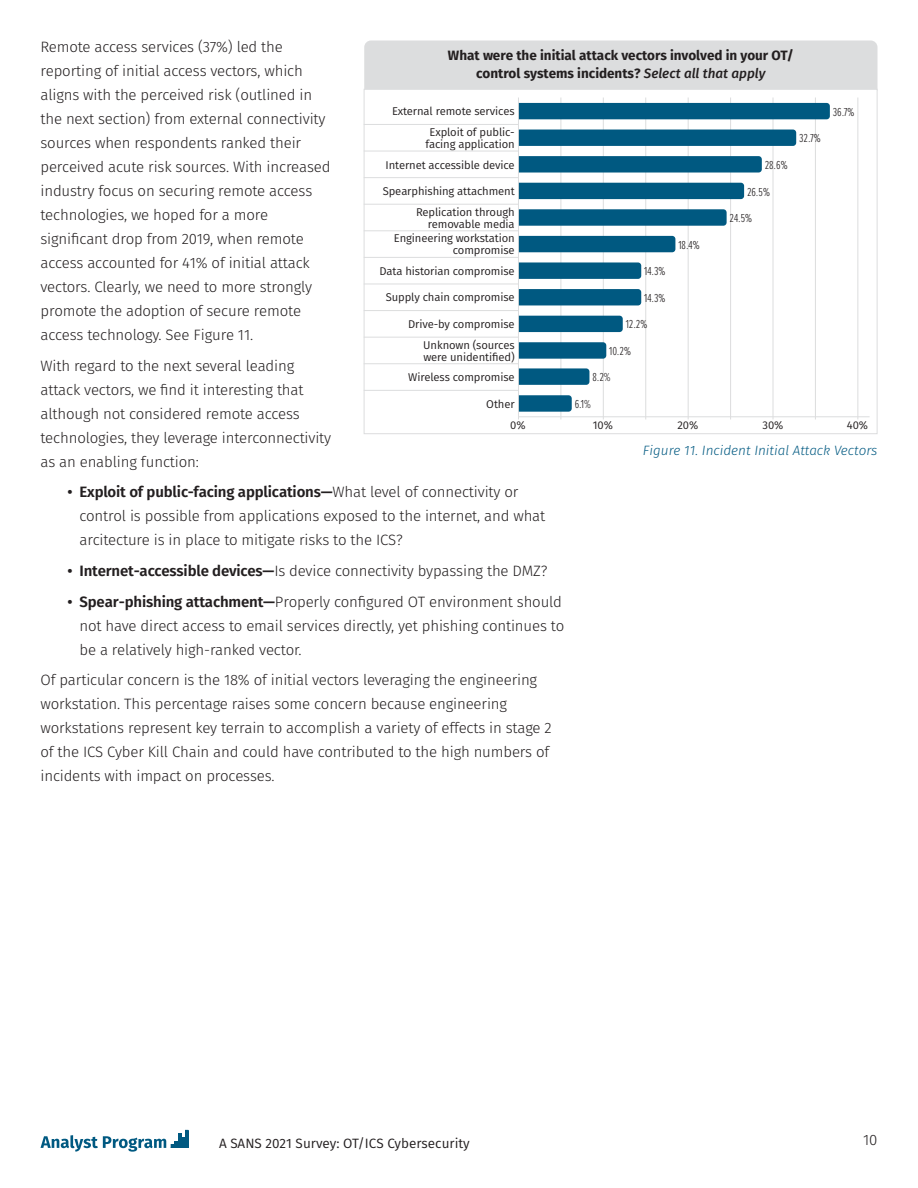
<style>
.page{position:relative;width:918px;height:1188px;background:#fff}
.page>*{position:absolute;margin:0;border:0;box-sizing:border-box;transform-origin:0 0}
.t1{font:300 15px/24px "Fira Sans";letter-spacing:-.01em;color:#231f20}
.t2{font:700 13.5px/18px "Fira Sans";color:#231f20;text-align:center}
.t3{font:italic 300 13.5px "Fira Sans";color:#005981}
.t4{font:13.5px "Fira Sans";color:#231f20}
.t5{font:300 12px/26.2px "Proxima Nova Ex Cn";color:#231f20}
.t6{font:11.25px/12px "Fira Sans";letter-spacing:-.01em;color:#231f20;text-align:right}
.s1{font-weight:600}
.s2{font-weight:500;font-style:italic}
.s3{font-weight:400}
</style>
<div class="page">
<hr style="left:178px;top:1133px;width:3px;height:15px;background:#005981">
<hr style="left:186px;top:1130px;width:3px;height:18px;background:#005981">
<svg style="left:41px;top:1135px;width:145px;height:17px"></svg>
<div style="left:364px;top:40px;width:514px;height:49px;background:#dcddde"></div>
<div style="left:364px;top:89px;width:514px;height:345px;background:#fff;border:1px solid #dcddde"></div>
<hr style="left:603px;top:98px;width:1px;height:322px;background:#dcddde">
<hr style="left:645px;top:98px;width:1px;height:322px;background:#dcddde">
<hr style="left:688px;top:98px;width:1px;height:322px;background:#dcddde">
<hr style="left:518px;top:98px;width:1px;height:322px;background:#dcddde">
<hr style="left:561px;top:98px;width:1px;height:322px;background:#dcddde">
<hr style="left:730px;top:98px;width:1px;height:322px;background:#dcddde">
<hr style="left:773px;top:98px;width:1px;height:322px;background:#dcddde">
<hr style="left:815px;top:98px;width:1px;height:322px;background:#dcddde">
<hr style="left:857px;top:98px;width:1px;height:322px;background:#dcddde">
<hr style="left:518px;top:416px;width:352px;height:1px;background:#dcddde">
<hr style="left:364px;top:124px;width:154px;height:1px;background:#dcddde">
<hr style="left:364px;top:151px;width:154px;height:1px;background:#dcddde">
<hr style="left:364px;top:177px;width:154px;height:1px;background:#dcddde">
<hr style="left:364px;top:204px;width:154px;height:1px;background:#dcddde">
<hr style="left:364px;top:390px;width:154px;height:1px;background:#dcddde">
<hr style="left:364px;top:257px;width:154px;height:1px;background:#dcddde">
<hr style="left:364px;top:230px;width:154px;height:1px;background:#dcddde">
<hr style="left:364px;top:284px;width:154px;height:1px;background:#dcddde">
<hr style="left:364px;top:310px;width:154px;height:1px;background:#dcddde">
<hr style="left:364px;top:337px;width:154px;height:1px;background:#dcddde">
<hr style="left:364px;top:363px;width:154px;height:1px;background:#dcddde">
<div style="left:519px;top:103px;width:311px;height:16px;background:#005981"></div>
<div style="left:519px;top:236px;width:156px;height:16px;background:#005981"></div>
<div style="left:519px;top:183px;width:225px;height:16px;background:#005981"></div>
<div style="left:519px;top:316px;width:104px;height:16px;background:#005981"></div>
<div style="left:519px;top:130px;width:277px;height:16px;background:#005981"></div>
<svg style="left:519px;top:262px;width:122px;height:17px;background:#095f85"></svg>
<svg style="left:519px;top:209px;width:208px;height:17px;background:#095f85"></svg>
<svg style="left:519px;top:342px;width:87px;height:17px"></svg>
<svg style="left:519px;top:368px;width:70px;height:17px"></svg>
<svg style="left:519px;top:395px;width:53px;height:17px"></svg>
<svg style="left:519px;top:156px;width:243px;height:17px;background:#095f85"></svg>
<div style="left:519px;top:289px;width:122px;height:16px;background:#005981"></div>
<p class="t1" style="left:40px;top:35px;width:292px">Remote access services (37%) led the reporting of initial access vectors, which aligns with the perceived risk (outlined in the next section) from external connectivity sources when respondents ranked their perceived acute risk sources. With increased industry focus on securing remote access technologies, we hoped for a more significant drop from 2019, when remote access accounted for 41% of initial attack vectors. Clearly, we need to more strongly promote the adoption of secure remote access technology. See Figure 11.</p>
<p class="t1" style="left:40px;top:353px;width:292px">With regard to the next several leading attack vectors, we find it interesting that although not considered remote access technologies, they leverage interconnectivity as an enabling function:</p>
<p class="t1" style="left:79px;top:480px;width:467px;text-indent:-12px"><span class="s1">• Exploit of public-facing applications—</span>What level of connectivity or control is possible from applications exposed to the internet, and what arcitecture is in place to mitigate risks to the ICS?</p>
<p class="t1" style="left:68px;top:559px;width:482px"><span class="s1">• Internet-accessible devices—</span>Is device connectivity bypassing the DMZ?</p>
<p class="t1" style="left:79px;top:590px;width:486px;text-indent:-12px"><span class="s1">• Spear-phishing attachment—</span>Properly configured OT environment should not have direct access to email services directly, yet phishing continues to be a relatively high-ranked vector.</p>
<p class="t1" style="left:40px;top:668px;width:513px">Of particular concern is the 18% of initial vectors leveraging the engineering workstation. This percentage raises some concern because engineering workstations represent key terrain to accomplish a variety of effects in stage 2 of the ICS Cyber Kill Chain and could have contributed to the high numbers of incidents with impact on processes.</p>
<p class="t2" style="left:448px;top:46px;width:347px">What were the initial attack vectors involved in your OT/ control systems incidents? <span class="s2">Select all that apply</span></p>
<p class="t6" style="left:392px;top:105px;width:124px">External remote services</p>
<p class="t5" style="left:833px;top:98px;width:23px">36.7<span class="s3">%</span></p>
<p class="t6" style="left:425px;top:126px;width:91px;text-align:center">Exploit of public&shy;facing application</p>
<p class="t5" style="left:799px;top:125px;width:23px">32.7<span class="s3">%</span></p>
<p class="t6" style="left:386px;top:159px;width:131px">Internet accessible device</p>
<p class="t5" style="left:765px;top:151px;width:24px">28.6<span class="s3">%</span></p>
<p class="t6" style="left:383px;top:185px;width:133px">Spearphishing attachment</p>
<p class="t5" style="left:747px;top:178px;width:24px">26.5<span class="s3">%</span></p>
<p class="t6" style="left:416px;top:206px;width:100px">Replication through removable media</p>
<p class="t5" style="left:730px;top:205px;width:24px">24.5<span class="s3">%</span></p>
<p class="t6" style="left:394px;top:232px;width:122px">Engineering workstation compromise</p>
<p class="t5" style="left:678px;top:231px;width:23px">18.4<span class="s3">%</span></p>
<p class="t6" style="left:380px;top:265px;width:137px">Data historian compromise</p>
<p class="t5" style="left:644px;top:258px;width:23px">14.3<span class="s3">%</span></p>
<p class="t6" style="left:386px;top:292px;width:130px">Supply chain compromise</p>
<p class="t6" style="left:408px;top:318px;width:108px">Drive-by compromise</p>
<p class="t5" style="left:644px;top:284px;width:23px">14.3<span class="s3">%</span></p>
<p class="t5" style="left:626px;top:311px;width:23px">12.2<span class="s3">%</span></p>
<p class="t5" style="left:592px;top:337px;width:40px;text-indent:17px">10.2<span class="s3">%<br></span>8.2%</p>
<p class="t6" style="left:423px;top:339px;width:93px;text-align:left">Unknown (sources were unidentified)</p>
<p class="t6" style="left:408px;top:371px;width:108px">Wireless compromise</p>
<p class="t6" style="left:486px;top:398px;width:30px">Other</p>
<p class="t5" style="left:575px;top:391px;width:18px">6.1%</p>
<p class="t6" style="left:510px;top:420px;width:17px">0%</p>
<p class="t6" style="left:593px;top:420px;width:22px">10%</p>
<p class="t6" style="left:677px;top:420px;width:22px">20%</p>
<p class="t6" style="left:762px;top:420px;width:23px">30%</p>
<p class="t6" style="left:847px;top:420px;width:23px">40%</p>
<p class="t3" style="left:643px;top:441px;width:236px">Figure 11. Incident Initial Attack Vectors</p>
<p class="t4" style="left:219px;top:1133px;width:252px">A SANS 2021 Survey: OT/ICS Cybersecurity</p>
<p class="t1" style="left:863px;top:1128px;width:16px">10</p>
</div>
